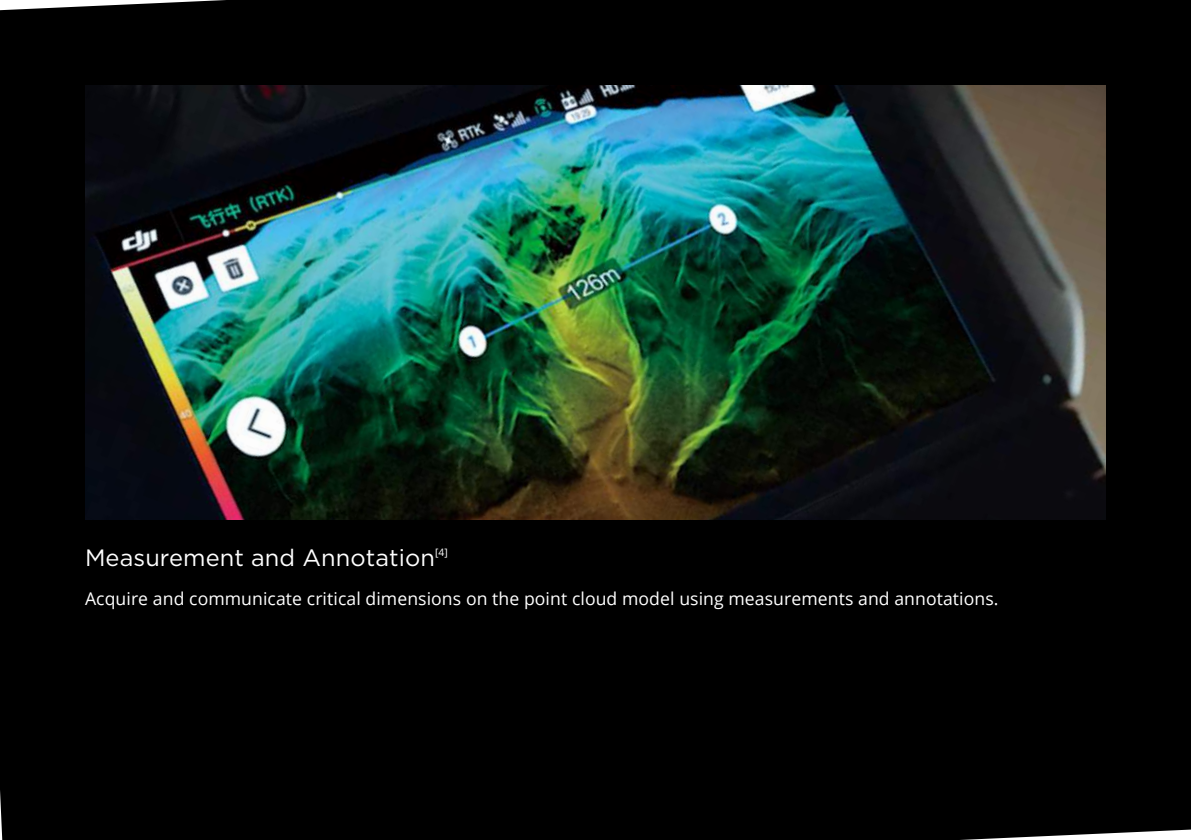
<style>
.page{position:relative;width:1191px;height:840px;background:#fff}
.page>*{position:absolute;margin:0;border:0;box-sizing:border-box;transform-origin:0 0}
.t1{font:23.6px "Gotham";letter-spacing:.005em;color:#fff}
.t2{font:17.6px "Open Sans";letter-spacing:.005em;color:#fff}
.t3{font:10.2px "Open Sans";color:#fff}
</style>
<div class="page">
<div style="left:0;top:0;width:1191px;height:839px;background:#000"></div>
<img style="left:85px;top:85px;width:1021px;height:433px">
<h1 class="t1" style="left:85px;top:547px;width:351px">Measurement and Annotation</h1>
<p class="t3" style="left:435px;top:547px;width:14px">[4]</p>
<p class="t2" style="left:85px;top:590px;width:915px">Acquire and communicate critical dimensions on the point cloud model using measurements and annotations.</p>
</div>
